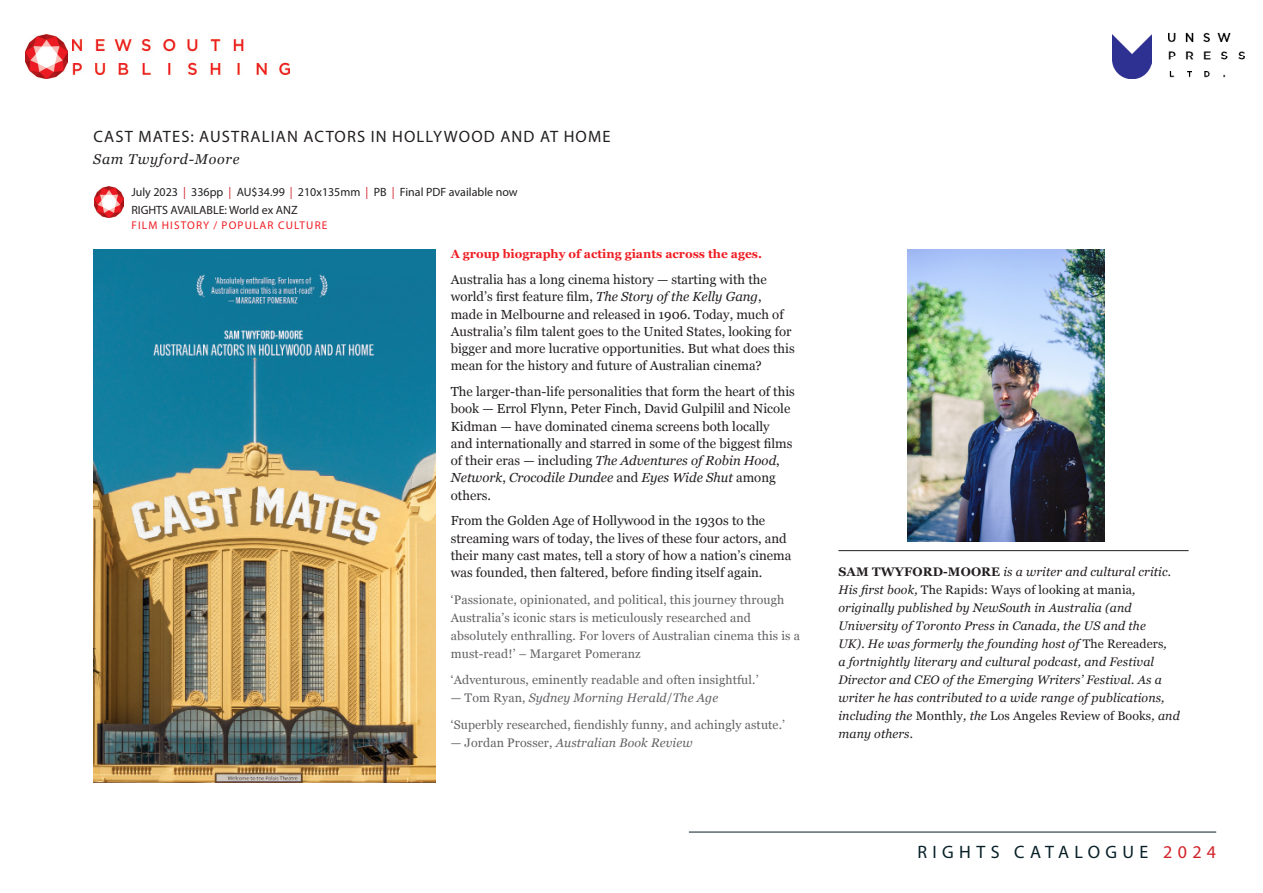
<style>
.page{position:relative;width:1263px;height:893px;background:#fff}
.page>*{position:absolute;margin:0;border:0;box-sizing:border-box;transform-origin:0 0}
.t1{font:18px "Myriad Pro";letter-spacing:.3em;color:#072027}
.Book_title{font:16.5px "Myriad Pro";letter-spacing:.07em;color:#231f20}
.Author{font:italic 14.25px "Georgia";letter-spacing:.05em;color:#231f20}
.blurb_opening_para{font:13.2px/17.2px "Georgia";color:#231f20}
.Author_bio_text{font:italic 12.3px/18px "Georgia";letter-spacing:.01em;color:#231f20}
.endorsement{font:12.3px/18px "Georgia";letter-spacing:.01em;color:#636366}
.endorsement-2{font:italic 12.3px "Georgia";letter-spacing:.01em;color:#636366}
.Pub_info{font:12px "Myriad Pro";color:#231f20}
.opening_Ever{font:700 12px "Georgia";color:#ee1d23}
.Pub_info-2{font:11.25px "Myriad Pro";letter-spacing:.1em;color:#ee1d23}
.s1{color:#d1232a}
.s2{font-style:italic}
.s3{font-style:normal}
.s4{font-weight:700;font-style:normal}
</style>
<div class="page">
<img style="left:72px;top:39px;width:218px;height:35px">
<hr style="left:689px;top:832px;width:527px;height:1px;background:#072027">
<img style="left:25px;top:35px;width:43px;height:43px">
<img style="left:1112px;top:35px;width:39px;height:43px">
<img style="left:1168px;top:32px;width:77px;height:46px">
<img style="left:94px;top:187px;width:30px;height:30px">
<hr style="left:838px;top:550px;width:350px;height:1px;background:#231f20">
<img style="left:908px;top:249px;width:197px;height:292px">
<img style="left:93px;top:250px;width:342px;height:532px">
<p class="Book_title" style="left:93px;top:126px;width:519px">CAST MATES: AUSTRALIAN ACTORS IN HOLLYWOOD AND AT HOME</p>
<p class="Author" style="left:93px;top:149px;width:148px">Sam Twyford-Moore</p>
<p class="Pub_info" style="left:131px;top:184px;width:388px">July 2023 <span class="s1">|</span> 336pp <span class="s1">|</span> AU$34.99 <span class="s1">|</span> 210x135mm <span class="s1">|</span> PB <span class="s1">|</span> Final PDF available now</p>
<p class="Pub_info" style="left:131px;top:202px;width:168px">RIGHTS AVAILABLE: World ex ANZ</p>
<p class="Pub_info-2" style="left:131px;top:218px;width:197px">FILM HISTORY / POPULAR CULTURE</p>
<p class="opening_Ever" style="left:451px;top:245px;width:313px">A group biography of acting giants across the ages.</p>
<p class="blurb_opening_para" style="left:451px;top:270px;width:345px">Australia has a long cinema history — starting with the world’s first feature film, <span class="s2">The Story of the Kelly Gang</span>, made in Melbourne and released in 1906. Today, much of Australia’s film talent goes to the United States, looking for bigger and more lucrative opportunities. But what does this mean for the history and future of Australian cinema?</p>
<p class="blurb_opening_para" style="left:451px;top:382px;width:346px">The larger-than-life personalities that form the heart of this book — Errol Flynn, Peter Finch, David Gulpilil and Nicole Kidman — have dominated cinema screens both locally and internationally and starred in some of the biggest films of their eras — including <span class="s2">The Adventures of Robin Hood</span>, <span class="s2">Network</span>, <span class="s2">Crocodile Dundee</span> and <span class="s2">Eyes Wide Shut</span> among others.</p>
<p class="blurb_opening_para" style="left:451px;top:512px;width:342px">From the Golden Age of Hollywood in the 1930s to the streaming wars of today, the lives of these four actors, and their many cast mates, tell a story of how a nation’s cinema was founded, then faltered, before finding itself again.</p>
<p class="endorsement" style="left:451px;top:590px;width:351px">‘Passionate, opinionated, and political, this journey through Australia’s iconic stars is meticulously researched and absolutely enthralling. For lovers of Australian cinema this is a must-read!’ – Margaret Pomeranz</p>
<p class="endorsement" style="left:451px;top:670px;width:309px">‘Adventurous, eminently readable and often insightful.’</p>
<p class="endorsement-2" style="left:451px;top:689px;width:269px"><span class="s3">— Tom Ryan,</span> Sydney Morning Herald<span class="s3">/</span>The Age</p>
<p class="endorsement" style="left:451px;top:715px;width:336px">‘Superbly researched, fiendishly funny, and achingly astute.’</p>
<p class="endorsement-2" style="left:451px;top:733px;width:243px"><span class="s3">— Jordan Prosser,</span> Australian Book Review</p>
<p class="Author_bio_text" style="left:838px;top:563px;width:343px"><span class="s4">SAM TWYFORD-MOORE</span> is a writer and cultural critic.<br>His first book, <span class="s3">The Rapids: Ways of looking at mania</span>, originally published by NewSouth in Australia (and University of Toronto Press in Canada, the US and the<br>UK). He was formerly the founding host of <span class="s3">The Rereaders</span>,<br>a fortnightly literary and cultural podcast, and Festival Director and CEO of the Emerging Writers’ Festival. As a writer he has contributed to a wide range of publications, including the <span class="s3">Monthly</span>, the <span class="s3">Los Angeles Review of Books</span>, and many others.</p>
<h1 class="t1" style="left:917px;top:841px;width:300px">RIGHTS CATALOGUE <span class="s1">2024</span></h1>
</div>
